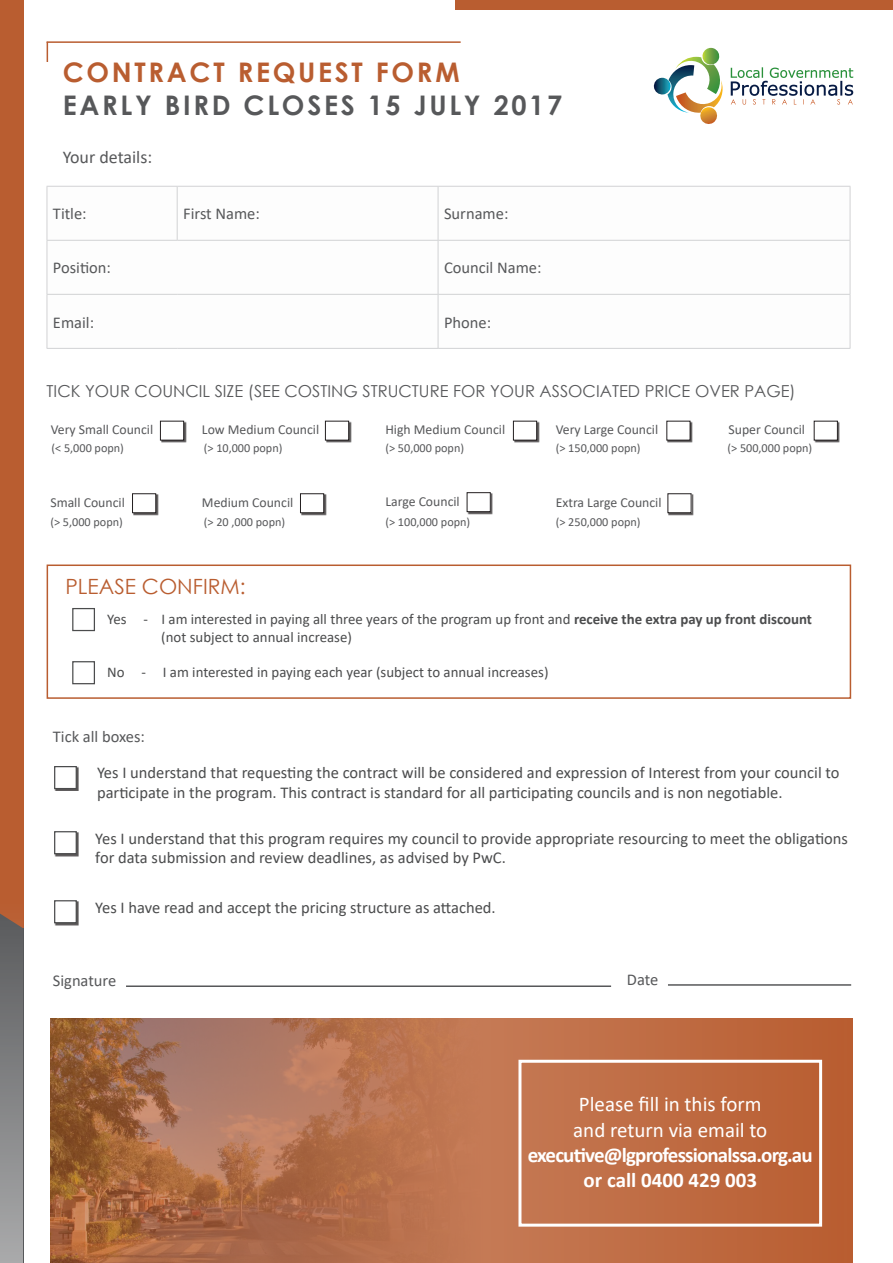
<style>
.page{position:relative;width:893px;height:1263px;background:#fff}
.page>*{position:absolute;margin:0;border:0;box-sizing:border-box;transform-origin:0 0}
.t1{font:700 27px "Century Gothic";letter-spacing:.1em;color:#57585a}
.t2{font:700 27px "Century Gothic";letter-spacing:.1em;color:#b95d30}
.t3{font:21px "Calibri";color:#fff}
.t4{font:700 21px "Calibri";letter-spacing:-.04em;color:#fff}
.t5{font:700 21px "Calibri";color:#fff}
.t6{font:21px "Century Gothic";color:#b95d30}
.t7{font:18px "Calibri";color:#57585a}
.t8{font:16.5px/19.8px "Calibri";color:#4b4c4d}
.t9{font:16.5px "Calibri";color:#57585a}
.t10{font:16.5px "Century Gothic";color:#57585a}
.t11{font:14.85px/17.9px "Calibri";color:#4b4c4d}
.t12{font:13.8px "Calibri";color:#57585a}
.t13{font:12.15px "Calibri";color:#57585a}
.s1{font-weight:700}
</style>
<div class="page">
<svg style="left:50px;top:1018px;width:794px;height:245px;background:#b66d49"></svg>
<div style="left:47px;top:564px;width:804px;height:135px;border:2px solid #b95d30"></div>
<div style="left:518px;top:1060px;width:304px;height:166px;border:3px solid #fff"></div>
<div style="left:72px;top:608px;width:23px;height:23px;border:1px solid #4b4c4d"></div>
<div style="left:72px;top:661px;width:23px;height:23px;border:1px solid #4b4c4d"></div>
<hr style="left:126px;top:985px;width:485px;height:2px;background:#57585a">
<hr style="left:668px;top:984px;width:183px;height:2px;background:#57585a">
<div style="left:55px;top:901px;width:24px;height:24px;background:#5a5757"></div>
<div style="left:54px;top:900px;width:23px;height:23px;background:#fff;border:1px solid #4b4c4d"></div>
<div style="left:161px;top:421px;width:26px;height:22px;background:#231f20;opacity:.75"></div>
<div style="left:160px;top:421px;width:24px;height:19px;background:#fff"></div>
<div style="left:160px;top:421px;width:24px;height:19px;border:1px solid #231f20"></div>
<div style="left:133px;top:494px;width:26px;height:21px;background:#231f20;opacity:.75"></div>
<div style="left:133px;top:494px;width:23px;height:19px;background:#fff"></div>
<div style="left:132px;top:493px;width:24px;height:20px;border:1px solid #231f20"></div>
<div style="left:326px;top:421px;width:25px;height:22px;background:#231f20;opacity:.75"></div>
<div style="left:325px;top:421px;width:24px;height:19px;background:#fff"></div>
<div style="left:325px;top:421px;width:24px;height:19px;border:1px solid #231f20"></div>
<div style="left:301px;top:494px;width:26px;height:21px;background:#231f20;opacity:.75"></div>
<div style="left:300px;top:494px;width:24px;height:19px;background:#fff"></div>
<div style="left:300px;top:493px;width:24px;height:20px;border:1px solid #231f20"></div>
<div style="left:514px;top:421px;width:25px;height:22px;background:#231f20;opacity:.75"></div>
<div style="left:513px;top:421px;width:24px;height:19px;background:#fff"></div>
<div style="left:513px;top:421px;width:24px;height:19px;border:1px solid #231f20"></div>
<div style="left:467px;top:493px;width:26px;height:21px;background:#231f20;opacity:.75"></div>
<div style="left:467px;top:493px;width:23px;height:19px;background:#fff"></div>
<div style="left:467px;top:492px;width:24px;height:20px;border:1px solid #231f20"></div>
<div style="left:667px;top:421px;width:26px;height:22px;background:#231f20;opacity:.75"></div>
<div style="left:667px;top:421px;width:23px;height:19px;background:#fff"></div>
<div style="left:668px;top:494px;width:26px;height:21px;background:#231f20;opacity:.75"></div>
<div style="left:668px;top:494px;width:23px;height:19px;background:#fff"></div>
<div style="left:667px;top:493px;width:24px;height:20px;border:1px solid #231f20"></div>
<div style="left:814px;top:421px;width:26px;height:22px;background:#231f20;opacity:.75"></div>
<div style="left:814px;top:421px;width:23px;height:19px;background:#fff"></div>
<div style="left:55px;top:832px;width:24px;height:24px;background:#5a5757"></div>
<div style="left:54px;top:831px;width:23px;height:23px;background:#fff;border:1px solid #4b4c4d"></div>
<div style="left:55px;top:766px;width:24px;height:25px;background:#5a5757"></div>
<div style="left:54px;top:766px;width:23px;height:23px;background:#fff;border:1px solid #4b4c4d"></div>
<div style="left:0;top:0;width:23px;height:928px;background:#b95d30"></div>
<svg style="left:0;top:913px;width:23px;height:350px;background:#838282"></svg>
<hr style="left:47px;top:41px;width:414px;height:2px;background:#b95d30">
<svg style="left:47px;top:43px;width:1px;height:19px"></svg>
<div style="left:455px;top:0;width:438px;height:9px;background:#b95d30"></div>
<svg style="left:48px;top:187px;width:802px;height:161px"></svg>
<hr style="left:47px;top:186px;width:130px;height:1px;background:#d1d2d4">
<hr style="left:47px;top:187px;width:1px;height:53px;background:#d1d2d4">
<hr style="left:177px;top:186px;width:261px;height:1px;background:#d1d2d4">
<hr style="left:177px;top:187px;width:1px;height:53px;background:#d1d2d4">
<hr style="left:438px;top:186px;width:412px;height:1px;background:#d1d2d4">
<hr style="left:438px;top:187px;width:1px;height:53px;background:#d1d2d4">
<hr style="left:850px;top:187px;width:1px;height:53px;background:#d1d2d4">
<hr style="left:47px;top:240px;width:130px;height:1px;background:#d1d2d4">
<hr style="left:47px;top:241px;width:1px;height:53px;background:#d1d2d4">
<hr style="left:177px;top:240px;width:261px;height:1px;background:#d1d2d4">
<hr style="left:438px;top:240px;width:412px;height:1px;background:#d1d2d4">
<hr style="left:438px;top:241px;width:1px;height:53px;background:#d1d2d4">
<hr style="left:850px;top:241px;width:1px;height:53px;background:#d1d2d4">
<hr style="left:47px;top:294px;width:130px;height:1px;background:#d1d2d4">
<hr style="left:47px;top:295px;width:1px;height:53px;background:#d1d2d4">
<hr style="left:177px;top:294px;width:261px;height:1px;background:#d1d2d4">
<hr style="left:438px;top:294px;width:412px;height:1px;background:#d1d2d4">
<hr style="left:438px;top:295px;width:1px;height:53px;background:#d1d2d4">
<hr style="left:850px;top:295px;width:1px;height:53px;background:#d1d2d4">
<hr style="left:47px;top:348px;width:130px;height:1px;background:#d1d2d4">
<hr style="left:177px;top:348px;width:261px;height:1px;background:#d1d2d4">
<hr style="left:438px;top:348px;width:412px;height:1px;background:#d1d2d4">
<svg style="left:653px;top:48px;width:70px;height:76px"></svg>
<svg style="left:731px;top:67px;width:122px;height:38px"></svg>
<p class="t2" style="left:63px;top:52px;width:398px">CONTRACT REQUEST FORM</p>
<p class="t1" style="left:63px;top:84px;width:501px">EARLY BIRD CLOSES 15 JULY 2017</p>
<p class="t7" style="left:63px;top:145px;width:91px">Your details:</p>
<p class="t9" style="left:53px;top:202px;width:35px">Title:</p>
<p class="t9" style="left:183px;top:202px;width:78px">First Name:</p>
<p class="t9" style="left:444px;top:202px;width:66px">Surname:</p>
<p class="t9" style="left:53px;top:257px;width:60px">Position:</p>
<p class="t9" style="left:444px;top:257px;width:99px">Council Name:</p>
<p class="t9" style="left:53px;top:311px;width:43px">Email:</p>
<p class="t9" style="left:444px;top:311px;width:49px">Phone:</p>
<p class="t10" style="left:47px;top:379px;width:751px">TICK YOUR COUNCIL SIZE (SEE COSTING STRUCTURE FOR YOUR ASSOCIATED PRICE OVER PAGE)</p>
<p class="t12" style="left:51px;top:420px;width:104px">Very Small Council</p>
<p class="t12" style="left:202px;top:420px;width:119px">Low Medium Council</p>
<p class="t12" style="left:385px;top:420px;width:121px">High Medium Council</p>
<p class="t12" style="left:556px;top:420px;width:104px">Very Large Council</p>
<p class="t12" style="left:728px;top:420px;width:78px">Super Council</p>
<p class="t13" style="left:52px;top:439px;width:74px">(&lt; 5,000 popn)</p>
<p class="t13" style="left:204px;top:439px;width:80px">(&gt; 10,000 popn)</p>
<p class="t13" style="left:385px;top:439px;width:80px">(&gt; 50,000 popn)</p>
<p class="t13" style="left:556px;top:439px;width:86px">(&gt; 150,000 popn)</p>
<p class="t13" style="left:727px;top:439px;width:86px">(&gt; 500,000 popn)</p>
<p class="t12" style="left:50px;top:493px;width:76px">Small Council</p>
<p class="t12" style="left:202px;top:493px;width:93px">Medium Council</p>
<p class="t12" style="left:385px;top:492px;width:76px">Large Council</p>
<p class="t12" style="left:556px;top:493px;width:107px">Extra Large Council</p>
<p class="t13" style="left:50px;top:513px;width:74px">(&gt; 5,000 popn)</p>
<p class="t13" style="left:204px;top:513px;width:83px">(&gt; 20 ,000 popn)</p>
<p class="t13" style="left:385px;top:513px;width:86px">(&gt; 100,000 popn)</p>
<p class="t13" style="left:556px;top:513px;width:86px">(&gt; 250,000 popn)</p>
<p class="t6" style="left:65px;top:572px;width:182px">PLEASE CONFIRM:</p>
<p class="t11" style="left:161px;top:610px;width:652px;text-indent:-54px">Yes - I am interested in paying all three years of the program up front and <span class="s1">receive the extra pay up front discount </span>(not subject to annual increase)</p>
<p class="t11" style="left:107px;top:663px;width:443px">No - I am interested in paying each year (subject to annual increases)</p>
<p class="t9" style="left:53px;top:725px;width:94px">Tick all boxes:</p>
<p class="t8" style="left:97px;top:762px;width:744px">Yes I understand that requesting the contract will be considered and expression of Interest from your council to participate in the program. This contract is standard for all participating councils and is non negotiable.</p>
<p class="t8" style="left:95px;top:828px;width:754px">Yes I understand that this program requires my council to provide appropriate resourcing to meet the obligations for data submission and review deadlines, as advised by PwC.</p>
<p class="t8" style="left:95px;top:897px;width:402px">Yes I have read and accept the pricing structure as attached.</p>
<p class="t9" style="left:53px;top:969px;width:65px">Signature</p>
<p class="t9" style="left:627px;top:968px;width:33px">Date</p>
<p class="t3" style="left:579px;top:1090px;width:184px">Please fill in this form</p>
<p class="t3" style="left:573px;top:1115px;width:196px">and return via email to</p>
<p class="t4" style="left:528px;top:1140px;width:286px">executive@lgprofessionalssa.org.au</p>
<p class="t5" style="left:583px;top:1165px;width:175px">or call 0400 429 003</p>
</div>
